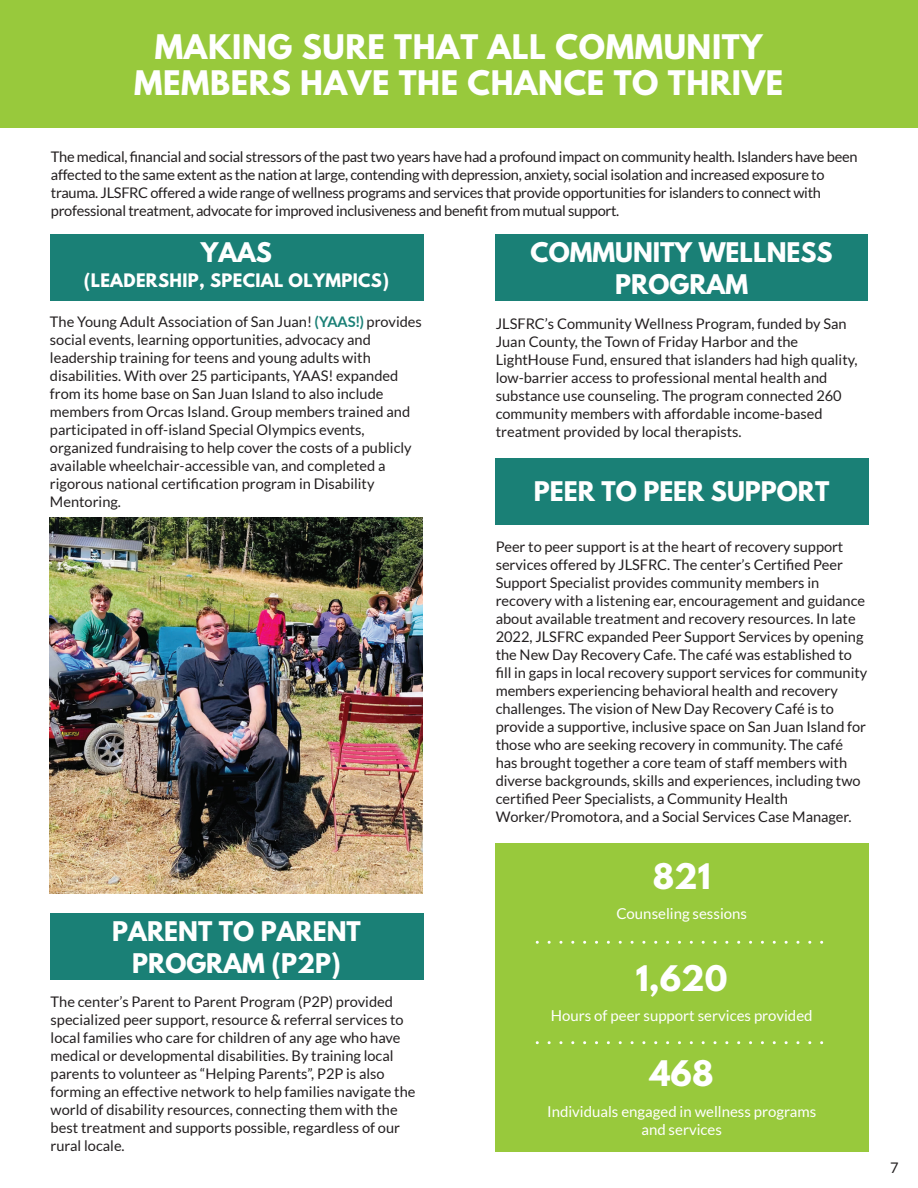
<style>
.page{position:relative;width:918px;height:1188px;background:#fff}
.page>*{position:absolute;margin:0;border:0;box-sizing:border-box;transform-origin:0 0}
.t1{font:700 31.2px "League Spartan";color:#fff}
.t2{font:700 30px/36px "League Spartan";letter-spacing:.02em;color:#fff;text-align:center}
.t3{font:700 24px/31.8px "League Spartan";color:#fff;text-align:center}
.t4{font:700 16.5px "League Spartan";letter-spacing:.02em;color:#fff}
.t5{font:15px/18px "Lato";color:#fff;text-align:center}
.t6{font:14.55px/18px "Lato";color:#231f20}
.t7{font:14.55px/18px "Lato";letter-spacing:-.02em;color:#231f20}
.s1{font-weight:700;color:#1a8076}
</style>
<div class="page">
<div style="left:0;top:0;width:918px;height:128px;background:#98c93c"></div>
<div style="left:50px;top:913px;width:373px;height:67px;background:#1a8076"></div>
<div style="left:496px;top:234px;width:372px;height:67px;background:#1a8076"></div>
<div style="left:495px;top:458px;width:373px;height:67px;background:#1a8076"></div>
<div style="left:50px;top:234px;width:373px;height:67px;background:#1a8076"></div>
<img style="left:50px;top:518px;width:373px;height:376px">
<div style="left:495px;top:843px;width:373px;height:308px;background:#98c93c"></div>
<svg style="left:537px;top:1041px;width:287px;height:3px"></svg>
<svg style="left:537px;top:941px;width:287px;height:3px"></svg>
<h2 class="t2" style="left:134px;top:29px;width:651px">MAKING SURE THAT ALL COMMUNITY<br>MEMBERS HAVE THE CHANCE TO THRIVE</h2>
<p class="t7" style="left:51px;top:147px;width:808px">The medical, financial and social stressors of the past two years have had a profound impact on community health. Islanders have been affected to the same extent as the nation at large, contending with depression, anxiety, social isolation and increased exposure to trauma. JLSFRC offered a wide range of wellness programs and services that provide opportunities for islanders to connect with professional treatment, advocate for improved inclusiveness and benefit from mutual support.</p>
<h3 class="t3" style="left:201px;top:236px;width:73px">YAAS</h3>
<p class="t4" style="left:84px;top:267px;width:307px">(LEADERSHIP, SPECIAL OLYMPICS)</p>
<p class="t6" style="left:50px;top:312px;width:373px">The Young Adult Association of San Juan! <span class="s1">(YAAS!)</span> provides social events, learning opportunities, advocacy and leadership training for teens and young adults with disabilities. With over 25 participants, YAAS! expanded from its home base on San Juan Island to also include members from Orcas Island. Group members trained and participated in off-island Special Olympics events, organized fundraising to help cover the costs of a publicly available wheelchair-accessible van, and completed a rigorous national certification program in Disability Mentoring.</p>
<h3 class="t3" style="left:112px;top:915px;width:250px">PARENT TO PARENT<br>PROGRAM (P2P)</h3>
<p class="t6" style="left:51px;top:993px;width:366px">The center’s Parent to Parent Program (P2P) provided specialized peer support, resource &amp; referral services to local families who care for children of any age who have medical or developmental disabilities. By training local parents to volunteer as “Helping Parents”, P2P is also forming an effective network to help families navigate the world of disability resources, connecting them with the best treatment and supports possible, regardless of our rural locale.</p>
<h3 class="t3" style="left:531px;top:236px;width:304px">COMMUNITY WELLNESS<br>PROGRAM</h3>
<p class="t6" style="left:496px;top:314px;width:363px">JLSFRC’s Community Wellness Program, funded by San Juan County, the Town of Friday Harbor and the LightHouse Fund, ensured that islanders had high quality, low-barrier access to professional mental health and substance use counseling. The program connected 260 community members with affordable income-based treatment provided by local therapists.</p>
<h3 class="t3" style="left:534px;top:475px;width:297px">PEER TO PEER SUPPORT</h3>
<p class="t6" style="left:496px;top:538px;width:373px">Peer to peer support is at the heart of recovery support services offered by JLSFRC. The center’s Certified Peer Support Specialist provides community members in recovery with a listening ear, encouragement and guidance about available treatment and recovery resources. In late 2022, JLSFRC expanded Peer Support Services by opening the New Day Recovery Cafe. The café was established to fill in gaps in local recovery support services for community members experiencing behavioral health and recovery challenges. The vision of New Day Recovery Café is to provide a supportive, inclusive space on San Juan Island for those who are seeking recovery in community. The café has brought together a core team of staff members with diverse backgrounds, skills and experiences, including two certified Peer Specialists, a Community Health Worker/Promotora, and a Social Services Case Manager.</p>
<h1 class="t1" style="left:653px;top:852px;width:59px">821</h1>
<p class="t5" style="left:616px;top:905px;width:132px">Counseling sessions</p>
<h1 class="t1" style="left:636px;top:954px;width:93px">1,620</h1>
<p class="t5" style="left:551px;top:1007px;width:263px">Hours of peer support services provided</p>
<h1 class="t1" style="left:650px;top:1049px;width:65px">468</h1>
<p class="t5" style="left:547px;top:1102px;width:271px">Individuals engaged in wellness programs and services</p>
<p class="t6" style="left:890px;top:1158px;width:10px">7</p>
</div>
